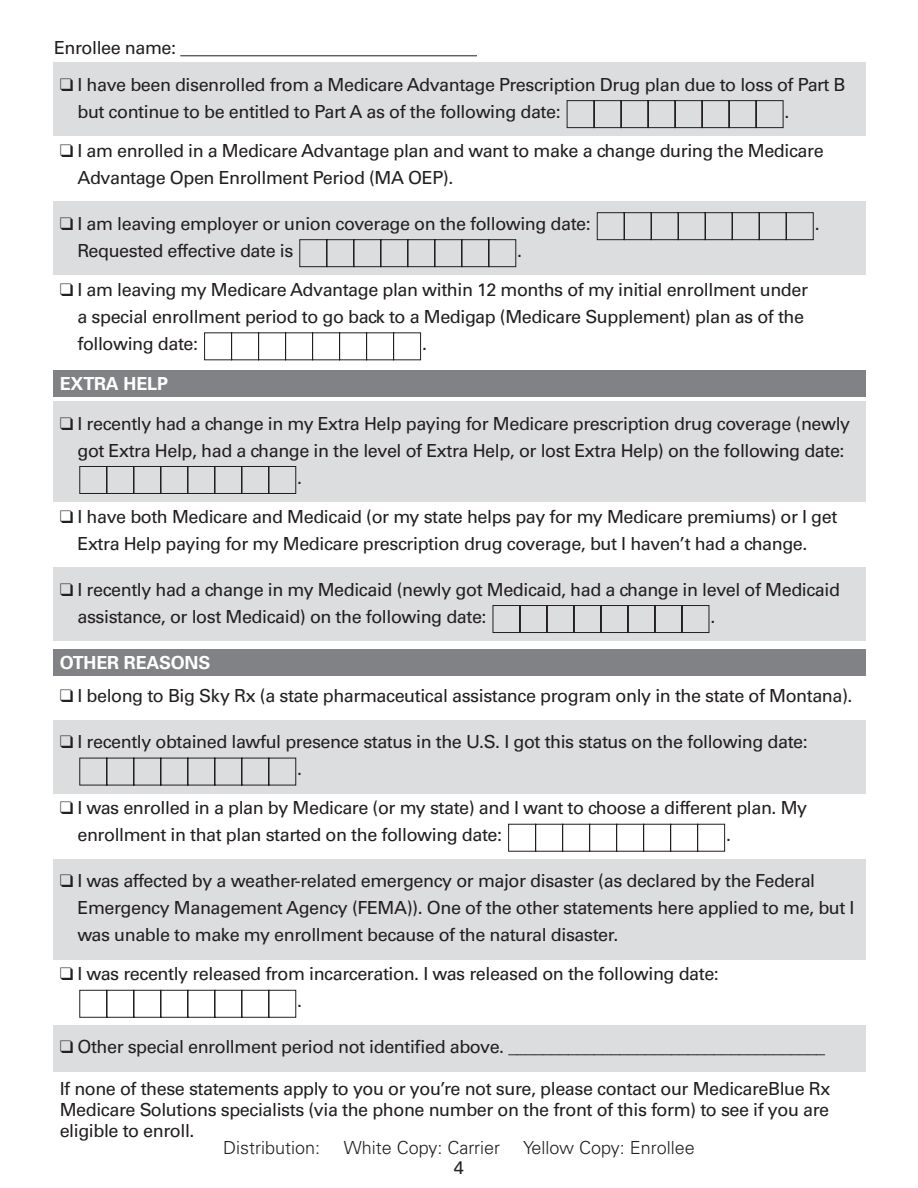
<style>
.page{position:relative;width:918px;height:1188px;background:#fff}
.page>*{position:absolute;margin:0;border:0;box-sizing:border-box;transform-origin:0 0}
.Shaded_Text{font:18px/27px "Univers LT Std";letter-spacing:-.025em;color:#231f20}
.Checkbox_Text{font:18px/27px "Univers LT Std";letter-spacing:-.025em;color:#231f20}
.Text{font:18px/21px "Univers LT Std";letter-spacing:-.025em;color:#231f20;text-align:justify}
.t1{font:300 18px "Univers LT Std";color:#231f20}
.Sub_reversed{font:700 18px "Univers LT Std";letter-spacing:-.01em;color:#fff}
</style>
<div class="page">
<div style="left:53px;top:62px;width:812px;height:74px;background:#dcdddf"></div>
<div style="left:53px;top:202px;width:812px;height:73px;background:#dcdddf"></div>
<div style="left:53px;top:371px;width:812px;height:26px;background:#808285"></div>
<div style="left:53px;top:401px;width:812px;height:101px;background:#dcdddf"></div>
<div style="left:53px;top:567px;width:812px;height:74px;background:#dcdddf"></div>
<div style="left:53px;top:649px;width:812px;height:26px;background:#808285"></div>
<div style="left:53px;top:720px;width:812px;height:74px;background:#dcdddf"></div>
<div style="left:53px;top:859px;width:812px;height:101px;background:#dcdddf"></div>
<div style="left:53px;top:1025px;width:812px;height:47px;background:#dcdddf"></div>
<svg style="left:566px;top:100px;width:218px;height:28px"></svg>
<svg style="left:597px;top:212px;width:217px;height:28px"></svg>
<svg style="left:299px;top:239px;width:218px;height:28px"></svg>
<svg style="left:204px;top:332px;width:217px;height:29px"></svg>
<svg style="left:79px;top:466px;width:218px;height:28px"></svg>
<svg style="left:492px;top:605px;width:218px;height:28px"></svg>
<svg style="left:79px;top:757px;width:218px;height:29px"></svg>
<svg style="left:508px;top:823px;width:217px;height:29px"></svg>
<svg style="left:79px;top:990px;width:218px;height:28px"></svg>
<hr style="left:180px;top:55px;width:297px;height:1px;background:#231f20">
<p class="Text" style="left:54px;top:37px;width:124px">Enrollee name:</p>
<p class="Shaded_Text" style="left:77px;top:71px;width:770px;text-indent:-18px">❑ I have been disenrolled from a Medicare Advantage Prescription Drug plan due to loss of Part B but continue to be entitled to Part A as of the following date:</p>
<p class="Shaded_Text" style="left:785px;top:98px;width:7px">.</p>
<p class="Checkbox_Text" style="left:77px;top:137px;width:748px;text-indent:-18px">❑ I am enrolled in a Medicare Advantage plan and want to make a change during the Medicare<br>Advantage Open Enrollment Period (MA OEP).</p>
<p class="Shaded_Text" style="left:60px;top:210px;width:533px">❑ I am leaving employer or union coverage on the following date:</p>
<p class="Shaded_Text" style="left:815px;top:210px;width:7px">.</p>
<p class="Shaded_Text" style="left:77px;top:237px;width:217px">Requested effective date is</p>
<p class="Shaded_Text" style="left:517px;top:237px;width:7px">.</p>
<p class="Checkbox_Text" style="left:77px;top:276px;width:732px;text-indent:-18px">❑ I am leaving my Medicare Advantage plan within 12 months of my initial enrollment under a special enrollment period to go back to a Medigap (Medicare Supplement) plan as of the following date:</p>
<p class="Checkbox_Text" style="left:422px;top:330px;width:7px">.</p>
<p class="Sub_reversed" style="left:60px;top:374px;width:110px">EXTRA HELP</p>
<p class="Shaded_Text" style="left:60px;top:410px;width:792px">❑ I recently had a change in my Extra Help paying for Medicare prescription drug coverage (newly</p>
<p class="Shaded_Text" style="left:77px;top:437px;width:769px">got Extra Help, had a change in the level of Extra Help, or lost Extra Help) on the following date:</p>
<p class="Shaded_Text" style="left:297px;top:464px;width:7px">.</p>
<p class="Checkbox_Text" style="left:77px;top:503px;width:761px;text-indent:-18px">❑ I have both Medicare and Medicaid (or my state helps pay for my Medicare premiums) or I get<br>Extra Help paying for my Medicare prescription drug coverage, but I haven’t had a change.</p>
<p class="Shaded_Text" style="left:77px;top:576px;width:764px;text-indent:-18px">❑ I recently had a change in my Medicaid (newly got Medicaid, had a change in level of Medicaid assistance, or lost Medicaid) on the following date:</p>
<p class="Shaded_Text" style="left:710px;top:603px;width:7px">.</p>
<p class="Sub_reversed" style="left:60px;top:652px;width:152px">OTHER REASONS</p>
<p class="Checkbox_Text" style="left:60px;top:683px;width:794px">❑ I belong to Big Sky Rx (a state pharmaceutical assistance program only in the state of Montana).</p>
<p class="Shaded_Text" style="left:297px;top:728px;width:512px;text-indent:-238px">❑ I recently obtained lawful presence status in the U.S. I got this status on the following date: .</p>
<p class="Checkbox_Text" style="left:77px;top:795px;width:731px;text-indent:-18px">❑ I was enrolled in a plan by Medicare (or my state) and I want to choose a different plan. My enrollment in that plan started on the following date:</p>
<p class="Checkbox_Text" style="left:726px;top:822px;width:7px">.</p>
<p class="Shaded_Text" style="left:77px;top:867px;width:779px;text-indent:-18px">❑ I was affected by a weather-related emergency or major disaster (as declared by the Federal<br>Emergency Management Agency (FEMA)). One of the other statements here applied to me, but I was unable to make my enrollment because of the natural disaster.</p>
<p class="Checkbox_Text" style="left:297px;top:961px;width:423px;text-indent:-238px">❑ I was recently released from incarceration. I was released on the following date: .</p>
<p class="Shaded_Text" style="left:60px;top:1034px;width:767px">❑ Other special enrollment period not identified above. _____________________________________</p>
<p class="Text" style="left:60px;top:1078px;width:772px">If none of these statements apply to you or you’re not sure, please contact our MedicareBlue Rx Medicare Solutions specialists (via the phone number on the front of this form) to see if you are eligible to enroll.</p>
<p class="t1" style="left:223px;top:1137px;width:99px">Distribution:</p>
<p class="t1" style="left:344px;top:1137px;width:158px">White Copy: Carrier</p>
<p class="t1" style="left:523px;top:1137px;width:173px">Yellow Copy: Enrollee</p>
<p class="Shaded_Text" style="left:454px;top:1154px;width:12px">4</p>
</div>
